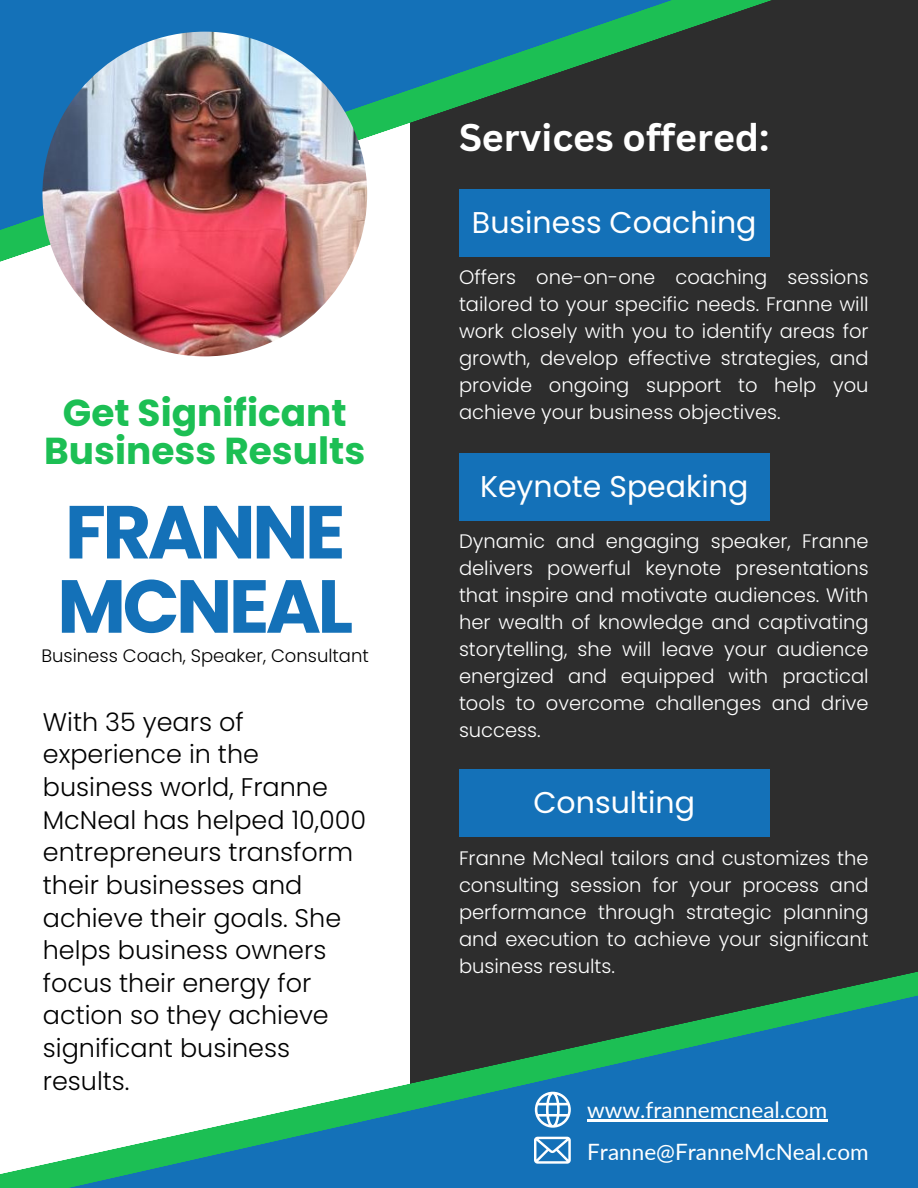
<style>
.page{position:relative;width:918px;height:1188px;background:#2d2d2d}
.page>*{position:absolute;margin:0;border:0;box-sizing:border-box;transform-origin:0 0}
.t1{font:700 75px "Poppins";letter-spacing:-.05em;color:#1471b8}
.t2{font:700 37.5px/37.2px "Poppins";color:#1cbf54;text-align:center}
.t3{font:700 37.5px "Canva Sans";color:#fff}
.t4{font:30px "Poppins";color:#fff}
.t5{font:300 25.5px/32.7px "Poppins";color:#000}
.t6{font:22.5px "Lato";color:#fff}
.t7{font:300 19.5px/27px "Poppins";color:#fff;text-align:justify}
.t8{font:300 18px "Poppins";color:#000}
</style>
<div class="page">
<div style="left:0;top:0;width:410px;height:1188px;background:#fff"></div>
<svg style="left:0;top:0;width:772px;height:287px"></svg>
<img style="left:42px;top:32px;width:325px;height:324px;border-radius:50%">
<svg style="left:0;top:971px;width:918px;height:217px"></svg>
<div style="left:459px;top:189px;width:310px;height:68px;background:#1471b8"></div>
<div style="left:459px;top:453px;width:310px;height:67px;background:#1471b8"></div>
<div style="left:459px;top:770px;width:310px;height:67px;background:#1471b8"></div>
<svg style="left:535px;top:1092px;width:36px;height:36px"></svg>
<svg style="left:534px;top:1137px;width:37px;height:27px"></svg>
<hr style="left:587px;top:1120px;width:240px;height:2px;background:#fff">
<p class="t2" style="left:44px;top:395px;width:323px">Get Significant<br>Business Results</p>
<p class="t1" style="left:65px;top:480px;width:282px">FRANNE</p>
<p class="t1" style="left:57px;top:554px;width:297px">MCNEAL</p>
<p class="t8" style="left:41px;top:643px;width:329px">Business Coach, Speaker, Consultant</p>
<p class="t5" style="left:43px;top:706px;width:325px">With 35 years of experience in the business world, Franne<br>McNeal has helped 10,000 entrepreneurs transform their businesses and achieve their goals. She helps business owners focus their energy for action so they achieve significant business results.</p>
<p class="t3" style="left:459px;top:111px;width:312px">Services offered:</p>
<p class="t4" style="left:472px;top:201px;width:286px">Business Coaching</p>
<p class="t7" style="left:459px;top:264px;width:411px">Offers one-on-one coaching sessions tailored to your specific needs. Franne will work closely with you to identify areas for growth, develop effective strategies, and provide ongoing support to help you achieve your business objectives.</p>
<p class="t4" style="left:480px;top:465px;width:270px">Keynote Speaking</p>
<p class="t7" style="left:459px;top:527px;width:411px">Dynamic and engaging speaker, Franne delivers powerful keynote presentations that inspire and motivate audiences. With her wealth of knowledge and captivating storytelling, she will leave your audience energized and equipped with practical tools to overcome challenges and drive success.</p>
<p class="t4" style="left:533px;top:782px;width:163px">Consulting</p>
<p class="t7" style="left:459px;top:844px;width:411px">Franne McNeal tailors and customizes the consulting session for your process and performance through strategic planning and execution to achieve your significant business results.</p>
<p class="t6" style="left:587px;top:1095px;width:242px">www.frannemcneal.com</p>
<p class="t6" style="left:587px;top:1138px;width:283px">Franne@FranneMcNeal.com</p>
</div>
